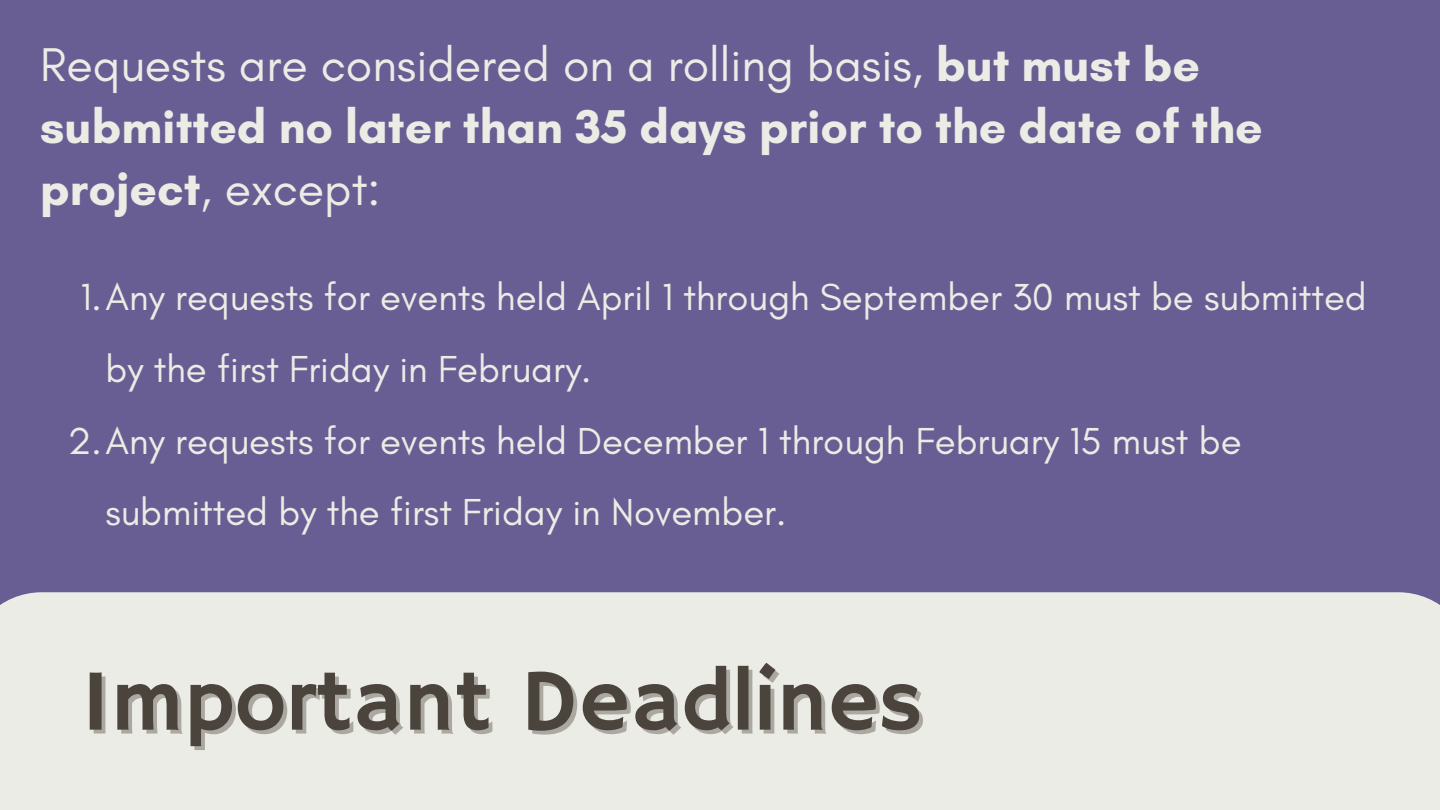
<style>
.page{position:relative;width:1440px;height:810px;background:#695e93}
.page>*{position:absolute;margin:0;border:0;box-sizing:border-box;transform-origin:0 0}
.t1{font:87.8px "Hammersmith One";color:#4b443c}
.t2{font:700 48.3px/62.1px "Glacial Indifference";color:#ecece6}
.t3{font:38.3px/71.8px "Glacial Indifference";color:#ecece6}
.s1{font-weight:400}
</style>
<div class="page">
<div style="left:0;top:592px;width:1440px;height:218px;background:#ecece6"></div>
<h1 class="t2" style="left:40px;top:33px;width:1224px"><span class="s1">Requests are considered on a rolling basis,</span> but must be submitted no later than 35 days prior to the date of the project<span class="s1">, except:</span></h1>
<p class="t3" style="left:105px;top:261px;width:1263px;text-indent:-25px">1.Any requests for events held April 1 through September 30 must be submitted by the first Friday in February.</p>
<p class="t3" style="left:105px;top:404px;width:1138px;text-indent:-38px">2.Any requests for events held December 1 through February 15 must be submitted by the first Friday in November.</p>
<h2 class="t1" style="left:81px;top:651px;width:843px">Important Deadlines</h2>
</div>
